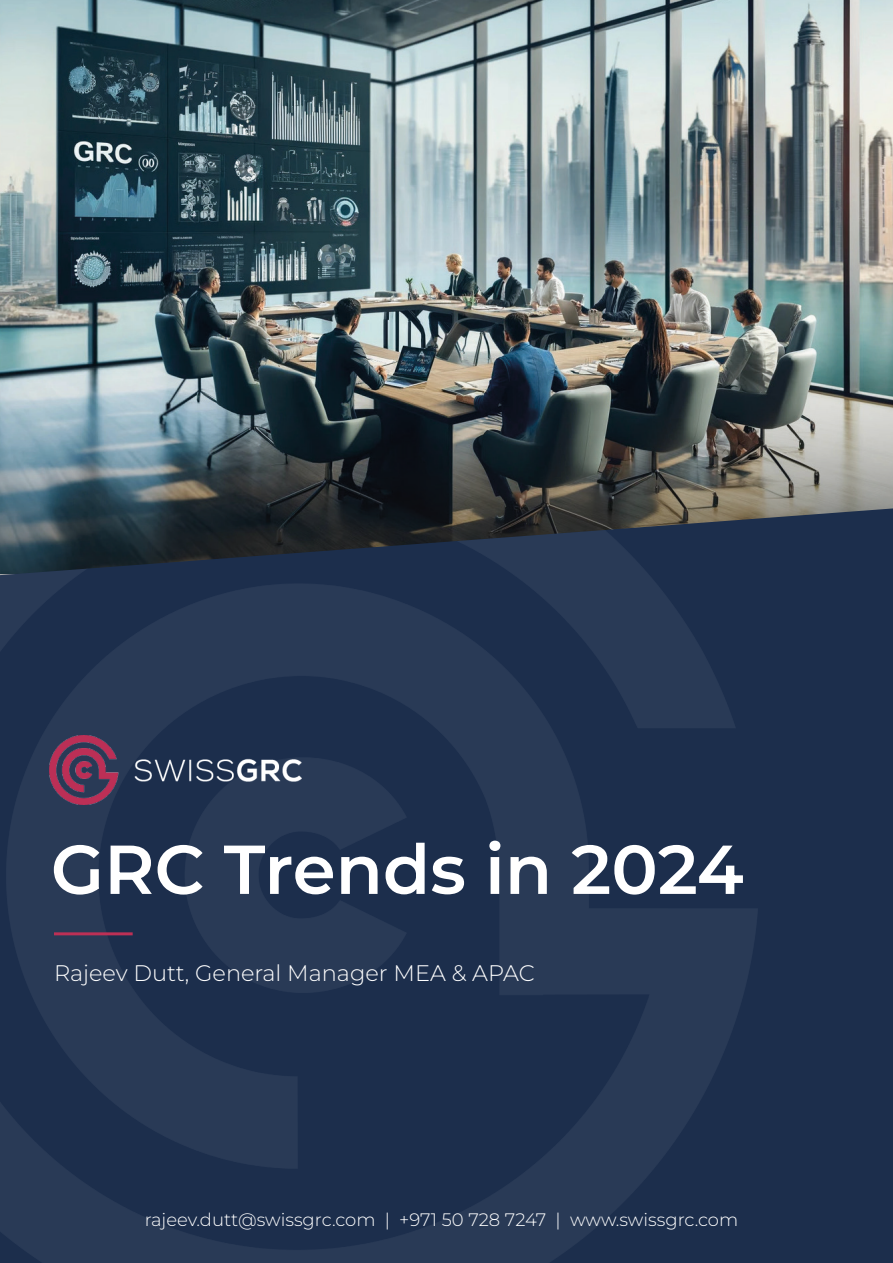
<style>
.page{position:relative;width:893px;height:1263px;background:#fff}
.page>*{position:absolute;margin:0;border:0;box-sizing:border-box;transform-origin:0 0}
.t1{font:600 69px "Montserrat";color:#fff}
.t2{font:300 22.5px "Montserrat";color:#fff}
.t3{font:300 18px "Montserrat";color:#fff}
</style>
<div class="page">
<img style="left:0;top:0;width:893px;height:293px">
<img style="left:0;top:293px;width:893px;height:215px">
<div style="left:759px;top:508px;width:134px;height:755px;background:#1c2e4c"></div>
<img style="left:0;top:508px;width:759px;height:755px">
<hr style="left:54px;top:932px;width:79px;height:3px;background:#bd3055">
<img style="left:49px;top:736px;width:252px;height:69px">
<p class="t1" style="left:51px;top:823px;width:694px">GRC Trends in 2024</p>
<p class="t2" style="left:54px;top:958px;width:482px">Rajeev Dutt, General Manager MEA &amp; APAC</p>
<p class="t3" style="left:145px;top:1208px;width:595px">rajeev.dutt@swissgrc.com | +971 50 728 7247 | www.swissgrc.com</p>
</div>
